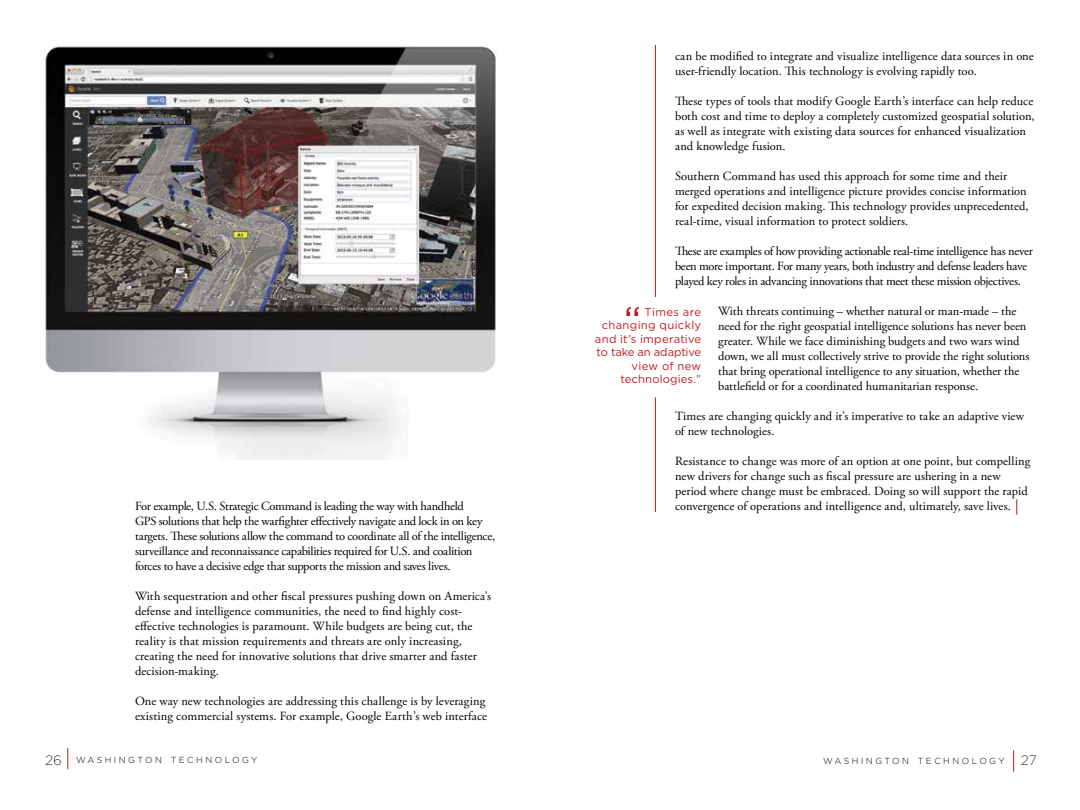
<style>
.page{position:relative;width:1080px;height:810px;background:#fff}
.page>*{position:absolute;margin:0;border:0;box-sizing:border-box;transform-origin:0 0}
.t1{font:12.5px/15px "Adobe Garamond Pro";color:#000}
.t2{font:12.5px/15px "Adobe Garamond Pro";letter-spacing:-.02em;color:#000}
.t3{font:11.25px/13.5px "Gotham";letter-spacing:.015em;color:#bd1b21;text-align:right}
.t4{font:300 8.75px "Gotham";letter-spacing:.285em;color:#000}
.s1{font-size:13.75px;color:#414042}
</style>
<div class="page">
<svg style="left:1013px;top:750px;width:1px;height:22px"></svg>
<svg style="left:68px;top:748px;width:1px;height:21px"></svg>
<img style="left:45px;top:45px;width:452px;height:414px">
<hr style="left:655px;top:45px;width:1px;height:252px;background:#bd1b21">
<hr style="left:655px;top:397px;width:1px;height:115px;background:#bd1b21">
<svg style="left:626px;top:307px;width:13px;height:9px"></svg>
<svg style="left:1016px;top:499px;width:1px;height:16px"></svg>
<p class="t2" style="left:135px;top:499px;width:362px">For example, U.S. Strategic Command is leading the way with handheld<br>GPS solutions that help the warfighter effectively navigate and lock in on key targets. These solutions allow the command to coordinate all of the intelligence, surveillance and reconnaissance capabilities required for U.S. and coalition forces to have a decisive edge that supports the mission and saves lives.</p>
<p class="t1" style="left:135px;top:589px;width:358px">With sequestration and other fiscal pressures pushing down on America's defense and intelligence communities, the need to find highly cost&shy;effective technologies is paramount. While budgets are being cut, the reality is that mission requirements and threats are only increasing, creating the need for innovative solutions that drive smarter and faster decision-making.</p>
<p class="t1" style="left:135px;top:694px;width:354px">One way new technologies are addressing this challenge is by leveraging existing commercial systems. For example, Google Earth’s web interface</p>
<p class="t1" style="left:675px;top:49px;width:360px">can be modified to integrate and visualize intelligence data sources in one user-friendly location. This technology is evolving rapidly too.</p>
<p class="t1" style="left:675px;top:94px;width:361px">These types of tools that modify Google Earth’s interface can help reduce both cost and time to deploy a completely customized geospatial solution, as well as integrate with existing data sources for enhanced visualization and knowledge fusion.</p>
<p class="t1" style="left:675px;top:169px;width:355px">Southern Command has used this approach for some time and their merged operations and intelligence picture provides concise information for expedited decision making. This technology provides unprecedented, real-time, visual information to protect soldiers.</p>
<p class="t2" style="left:675px;top:244px;width:359px">These are examples of how providing actionable real-time intelligence has never been more important. For many years, both industry and defense leaders have played key roles in advancing innovations that meet these mission objectives.</p>
<p class="t1" style="left:718px;top:304px;width:313px">With threats continuing – whether natural or man-made – the need for the right geospatial intelligence solutions has never been greater. While we face diminishing budgets and two wars wind down, we all must collectively strive to provide the right solutions that bring operational intelligence to any situation, whether the battlefield or for a coordinated humanitarian response.</p>
<p class="t1" style="left:675px;top:409px;width:351px">Times are changing quickly and it’s imperative to take an adaptive view of new technologies.</p>
<p class="t1" style="left:675px;top:454px;width:357px">Resistance to change was more of an option at one point, but compelling new drivers for change such as fiscal pressure are ushering in a new period where change must be embraced. Doing so will support the rapid convergence of operations and intelligence and, ultimately, save lives.</p>
<p class="t3" style="left:595px;top:305px;width:108px">Times are changing quickly and it’s imperative to take an adaptive view of new technologies.”</p>
<p class="t4" style="left:45px;top:754px;width:214px"><span class="s1">26</span> WASHINGTON TECHNOLOGY</p>
<p class="t4" style="left:823px;top:756px;width:215px">WASHINGTON TECHNOLOGY <span class="s1">27</span></p>
</div>
